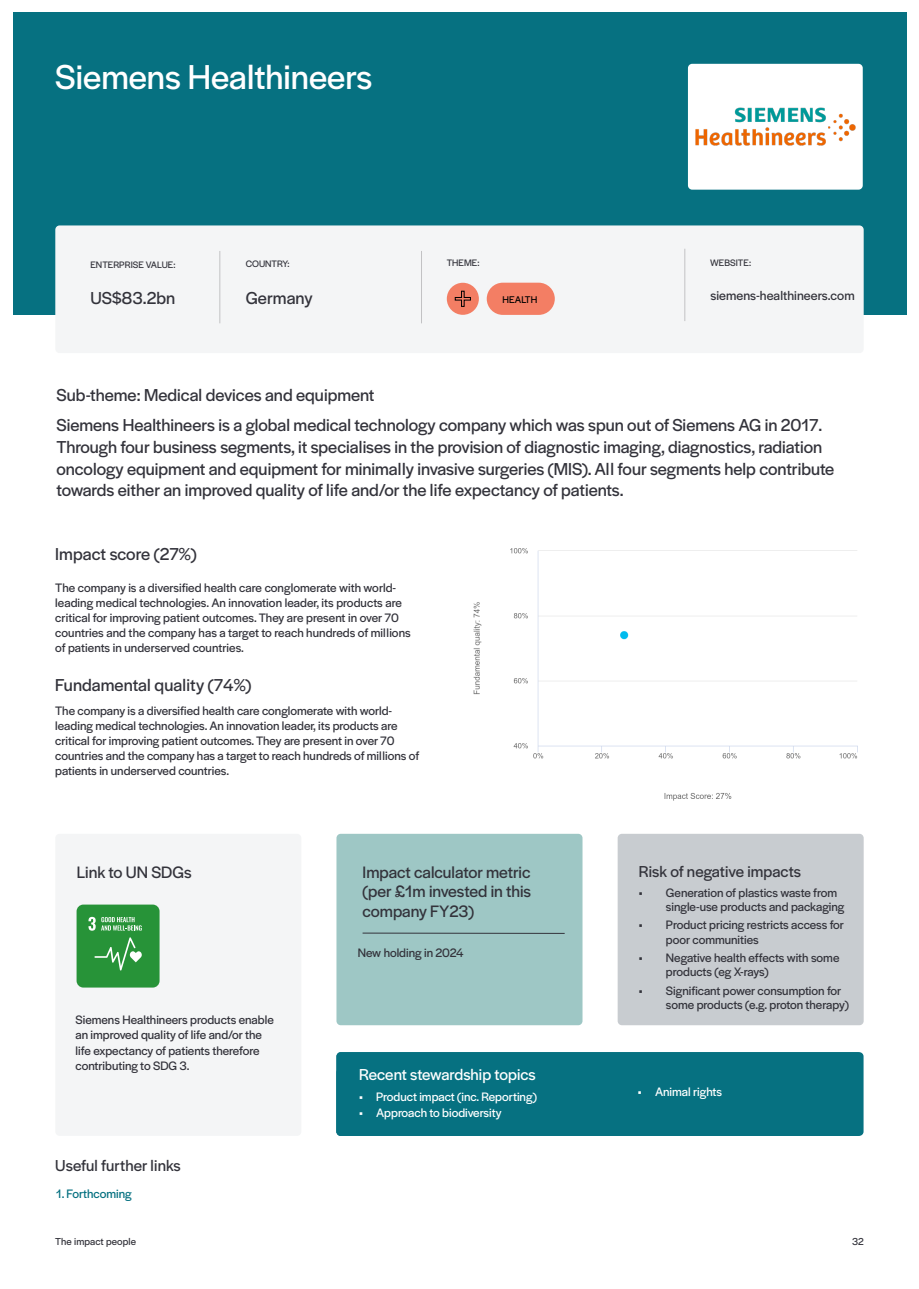
<style>
.page{position:relative;width:919px;height:1289px;background:#fff}
.page>*{position:absolute;margin:0;border:0;box-sizing:border-box;transform-origin:0 0}
.t1{font:36px "Halyard Display VF";color:#fff}
.t2{font:18px/21.8px "Halyard Display VF";color:#33333b}
.t3{font:17.25px/19.5px "Halyard Display VF";color:#33333b;text-align:justify}
.t4{font:16.5px "Halyard Display VF";letter-spacing:.005em;color:#33333b}
.t5{font:16.5px "Halyard Display VF";color:#fff}
.t6{font:13.5px "Halyard Display VF";letter-spacing:.005em;color:#33333b}
.t7{font:12.75px/15px "Halyard Display VF";color:#33333b}
.t8{font:12.75px "Halyard Display VF";color:#fff}
.t9{font:12.75px "Halyard Display VF";color:#067181}
.t10{font:10.5px "Halyard Display VF";letter-spacing:.01em;color:#33333b}
.t11{font:10.2px "Halyard Display VF";letter-spacing:.005em;color:#000}
.t12{font:9.75px "Halyard Display VF";letter-spacing:.005em;color:#33333b}
</style>
<div class="page">
<div style="left:13px;top:13px;width:893px;height:302px;background:#067181"></div>
<div style="left:55px;top:225px;width:808px;height:128px;background:#f4f5f6;border-radius:4px"></div>
<div style="left:55px;top:833px;width:246px;height:302px;background:#f4f5f6;border-radius:4px"></div>
<div style="left:617px;top:833px;width:246px;height:192px;background:#c8ccd0;border-radius:4px"></div>
<div style="left:336px;top:833px;width:246px;height:192px;background:#9ec7c5;border-radius:4px"></div>
<div style="left:77px;top:904px;width:82px;height:83px;background:#279338;border-radius:7px"></div>
<svg style="left:88px;top:916px;width:54px;height:14px"></svg>
<svg style="left:94px;top:937px;width:48px;height:33px"></svg>
<div style="left:688px;top:64px;width:174px;height:126px;background:#fff;border-radius:4px"></div>
<img style="left:695px;top:107px;width:161px;height:39px">
<hr style="left:219px;top:251px;width:1px;height:72px;background:#c2c2c4">
<hr style="left:421px;top:251px;width:1px;height:72px;background:#c2c2c4">
<hr style="left:684px;top:249px;width:1px;height:72px;background:#c2c2c4">
<img style="left:473px;top:548px;width:385px;height:253px">
<div style="left:336px;top:1052px;width:527px;height:83px;background:#067181;border-radius:4px"></div>
<div style="left:486px;top:283px;width:68px;height:32px;background:#f37e64;border-radius:16px"></div>
<div style="left:447px;top:283px;width:32px;height:32px;background:#f37e64;border-radius:50%"></div>
<svg style="left:454px;top:291px;width:17px;height:16px"></svg>
<hr style="left:362px;top:932px;width:202px;height:1px;background:#33333b">
<p class="t1" style="left:55px;top:51px;width:318px">Siemens Healthineers</p>
<p class="t12" style="left:90px;top:257px;width:87px">ENTERPRISE VALUE:</p>
<p class="t12" style="left:246px;top:257px;width:45px">COUNTRY:</p>
<p class="t12" style="left:446px;top:256px;width:34px">THEME:</p>
<p class="t12" style="left:710px;top:255px;width:43px">WEBSITE:</p>
<p class="t2" style="left:90px;top:286px;width:86px">US$83.2bn</p>
<p class="t2" style="left:246px;top:286px;width:68px">Germany</p>
<p class="t11" style="left:502px;top:292px;width:36px">HEALTH</p>
<p class="t6" style="left:710px;top:285px;width:146px">siemens-healthineers.com</p>
<p class="t2" style="left:56px;top:383px;width:319px">Sub-theme: Medical devices and equipment</p>
<p class="t2" style="left:56px;top:413px;width:779px">Siemens Healthineers is a global medical technology company which was spun out of Siemens AG in 2017.<br>Through four business segments, it specialises in the provision of diagnostic imaging, diagnostics, radiation oncology equipment and equipment for minimally invasive surgeries (MIS). All four segments help contribute towards either an improved quality of life and/or the life expectancy of patients.</p>
<p class="t2" style="left:55px;top:542px;width:143px">Impact score (27%)</p>
<p class="t7" style="left:55px;top:579px;width:357px">The company is a diversified health care conglomerate with world&shy;leading medical technologies. An innovation leader, its products are critical for improving patient outcomes. They are present in over 70 countries and the company has a target to reach hundreds of millions of patients in underserved countries.</p>
<p class="t2" style="left:55px;top:673px;width:198px">Fundamental quality (74%)</p>
<p class="t7" style="left:55px;top:702px;width:365px">The company is a diversified health care conglomerate with world&shy;leading medical technologies. An innovation leader, its products are critical for improving patient outcomes. They are present in over 70 countries and the company has a target to reach hundreds of millions of patients in underserved countries.</p>
<p class="t3" style="left:77px;top:861px;width:116px">Link to UN SDGs</p>
<p class="t4" style="left:639px;top:859px;width:163px">Risk of negative impacts</p>
<p class="t3" style="left:362px;top:861px;width:170px">Impact calculator metric (per £1m invested in this company FY23)</p>
<p class="t7" style="left:666px;top:884px;width:180px;line-height:14.2px;text-indent:-27px">• Generation of plastics waste from single-use products and packaging</p>
<p class="t7" style="left:666px;top:917px;width:180px;line-height:14.2px;text-indent:-27px">• Product pricing restricts access for poor communities</p>
<p class="t7" style="left:666px;top:950px;width:175px;line-height:14.2px;text-indent:-27px">• Negative health effects with some products (eg X-rays)</p>
<p class="t7" style="left:666px;top:982px;width:184px;line-height:14.2px;text-indent:-27px">• Significant power consumption for some products (e.g. proton therapy)</p>
<p class="t7" style="left:358px;top:944px;width:107px">New holding in 2024</p>
<p class="t7" style="left:75px;top:1012px;width:200px">Siemens Healthineers products enable an improved quality of life and/or the life expectancy of patients therefore contributing to SDG 3.</p>
<p class="t4" style="left:55px;top:1153px;width:127px">Useful further links</p>
<p class="t9" style="left:56px;top:1184px;width:77px">1. Forthcoming</p>
<p class="t5" style="left:359px;top:1062px;width:178px">Recent stewardship topics</p>
<p class="t8" style="left:376px;top:1085px;width:116px">Auditor independence</p>
<p class="t8" style="left:376px;top:1101px;width:123px">Executive remuneration</p>
<p class="t8" style="left:359px;top:1087px;width:179px">• Product impact (inc. Reporting)</p>
<p class="t8" style="left:359px;top:1103px;width:144px">• Approach to biodiversity</p>
<p class="t8" style="left:655px;top:1083px;width:86px">Gender diversity</p>
<p class="t8" style="left:638px;top:1083px;width:85px">• Animal rights</p>
<p class="t10" style="left:55px;top:1233px;width:82px">The impact people</p>
<p class="t10" style="left:852px;top:1233px;width:13px">32</p>
</div>
